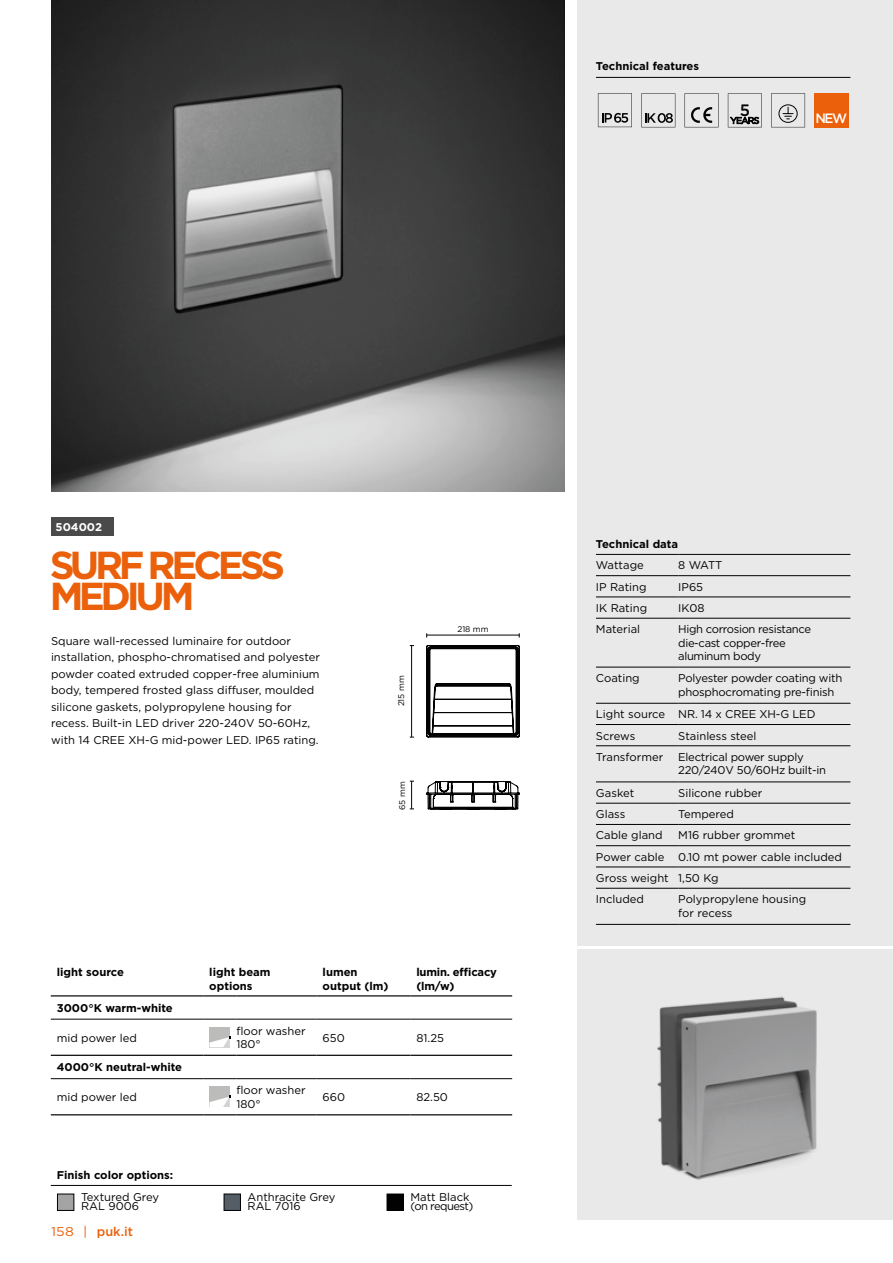
<style>
.page{position:relative;width:893px;height:1263px;background:#fff}
.page>*{position:absolute;margin:0;border:0;box-sizing:border-box;transform-origin:0 0}
.t1{font:700 39px/31.5px "Gotham";letter-spacing:-.11em;color:#eb600a}
.t2{font:500 16.5px "Gotham";color:#020203}
.t3{font:500 13.5px "Gotham";color:#fff}
.t4{font:500 12.75px "Gotham";color:#eb600a}
.t5{font:11.25px/16.5px "Gotham";color:#020203}
.t6{font:700 11.25px/13.5px "Gotham";color:#020203}
.t7{font:11.25px/13.5px "Gotham";letter-spacing:-.02em;color:#020203}
.t8{font:11.25px/13.5px "Gotham";letter-spacing:-.03em;color:#020203}
.t9{font:700 11.25px/13.5px "Gotham";letter-spacing:-.02em;color:#020203}
.t10{font:11.25px/9px "Gotham";letter-spacing:-.025em;color:#020203}
.t11{font:700 11.25px "Gotham";color:#020204}
.t12{font:700 11.25px "Gotham";color:#fff}
.t13{font:8.25px "Gotham";color:#020203}
.s1{font-weight:400}
</style>
<div class="page">
<div style="left:577px;top:0;width:316px;height:946px;background:#e9e9ea"></div>
<div style="left:577px;top:949px;width:316px;height:271px;background:#e9e9ea"></div>
<hr style="left:596px;top:77px;width:254px;height:1px;background:#020203">
<svg style="left:685px;top:93px;width:34px;height:34px"></svg>
<svg style="left:728px;top:93px;width:34px;height:34px"></svg>
<svg style="left:641px;top:93px;width:34px;height:34px"></svg>
<svg style="left:598px;top:93px;width:34px;height:34px"></svg>
<svg style="left:771px;top:93px;width:34px;height:34px"></svg>
<div style="left:814px;top:93px;width:34px;height:34px;background:#eb600a"></div>
<div style="left:51px;top:517px;width:63px;height:19px;background:#4b4a4b"></div>
<hr style="left:51px;top:995px;width:152px;height:1px;background:#020203">
<hr style="left:203px;top:995px;width:33px;height:1px;background:#020203">
<hr style="left:236px;top:995px;width:81px;height:1px;background:#020203">
<hr style="left:317px;top:995px;width:93px;height:1px;background:#020203">
<hr style="left:410px;top:995px;width:102px;height:1px;background:#020203">
<hr style="left:51px;top:1019px;width:152px;height:1px;background:#020203">
<hr style="left:203px;top:1019px;width:33px;height:1px;background:#020203">
<hr style="left:236px;top:1019px;width:81px;height:1px;background:#020203">
<hr style="left:317px;top:1019px;width:93px;height:1px;background:#020203">
<hr style="left:410px;top:1019px;width:102px;height:1px;background:#020203">
<hr style="left:51px;top:1078px;width:152px;height:1px;background:#020203">
<hr style="left:203px;top:1078px;width:33px;height:1px;background:#020203">
<hr style="left:236px;top:1078px;width:81px;height:1px;background:#020203">
<hr style="left:317px;top:1078px;width:93px;height:1px;background:#020203">
<hr style="left:410px;top:1078px;width:102px;height:1px;background:#020203">
<hr style="left:51px;top:1055px;width:152px;height:1px;background:#020203">
<hr style="left:203px;top:1055px;width:33px;height:1px;background:#020203">
<hr style="left:236px;top:1055px;width:81px;height:1px;background:#020203">
<hr style="left:317px;top:1055px;width:93px;height:1px;background:#020203">
<hr style="left:410px;top:1055px;width:102px;height:1px;background:#020203">
<hr style="left:51px;top:1114px;width:152px;height:1px;background:#020203">
<hr style="left:203px;top:1114px;width:33px;height:1px;background:#020203">
<hr style="left:236px;top:1114px;width:81px;height:1px;background:#020203">
<hr style="left:317px;top:1114px;width:93px;height:1px;background:#020203">
<hr style="left:410px;top:1114px;width:102px;height:1px;background:#020203">
<div style="left:209px;top:1026px;width:21px;height:21px;background:#bcbcbb"></div>
<svg style="left:209px;top:1036px;width:21px;height:11px"></svg>
<div style="left:209px;top:1086px;width:21px;height:21px;background:#bcbcbb"></div>
<svg style="left:209px;top:1095px;width:21px;height:12px"></svg>
<hr style="left:51px;top:1185px;width:461px;height:1px;background:#020203">
<div style="left:57px;top:1194px;width:17px;height:16px;background:#a4a4a5"></div>
<div style="left:57px;top:1194px;width:17px;height:17px;border:1px solid #020203"></div>
<div style="left:387px;top:1194px;width:16px;height:16px;background:#020203"></div>
<div style="left:387px;top:1194px;width:17px;height:17px;border:1px solid #020203"></div>
<hr style="left:596px;top:554px;width:82px;height:1px;background:#020203">
<hr style="left:678px;top:554px;width:172px;height:1px;background:#020203">
<hr style="left:596px;top:924px;width:82px;height:1px;background:#020203">
<hr style="left:678px;top:924px;width:172px;height:1px;background:#020203">
<hr style="left:596px;top:575px;width:82px;height:1px;background:#020203">
<hr style="left:678px;top:575px;width:172px;height:1px;background:#020203">
<hr style="left:596px;top:597px;width:82px;height:1px;background:#020203">
<hr style="left:678px;top:597px;width:172px;height:1px;background:#020203">
<hr style="left:596px;top:618px;width:82px;height:1px;background:#020203">
<hr style="left:678px;top:618px;width:172px;height:1px;background:#020203">
<hr style="left:596px;top:667px;width:82px;height:1px;background:#020203">
<hr style="left:678px;top:667px;width:172px;height:1px;background:#020203">
<hr style="left:596px;top:703px;width:82px;height:1px;background:#020203">
<hr style="left:678px;top:703px;width:172px;height:1px;background:#020203">
<hr style="left:596px;top:724px;width:82px;height:1px;background:#020203">
<hr style="left:678px;top:724px;width:172px;height:1px;background:#020203">
<hr style="left:596px;top:745px;width:82px;height:1px;background:#020203">
<hr style="left:678px;top:745px;width:172px;height:1px;background:#020203">
<hr style="left:596px;top:782px;width:82px;height:1px;background:#020203">
<hr style="left:678px;top:782px;width:172px;height:1px;background:#020203">
<hr style="left:596px;top:803px;width:82px;height:1px;background:#020203">
<hr style="left:678px;top:803px;width:172px;height:1px;background:#020203">
<hr style="left:596px;top:824px;width:82px;height:1px;background:#020203">
<hr style="left:678px;top:824px;width:172px;height:1px;background:#020203">
<hr style="left:596px;top:845px;width:82px;height:1px;background:#020203">
<hr style="left:678px;top:845px;width:172px;height:1px;background:#020203">
<hr style="left:596px;top:867px;width:82px;height:1px;background:#020203">
<hr style="left:678px;top:867px;width:172px;height:1px;background:#020203">
<hr style="left:596px;top:888px;width:82px;height:1px;background:#020203">
<hr style="left:678px;top:888px;width:172px;height:1px;background:#020203">
<div style="left:224px;top:1194px;width:16px;height:16px;background:#555e66"></div>
<div style="left:224px;top:1194px;width:17px;height:17px;border:1px solid #020203"></div>
<img style="left:51px;top:0;width:513px;height:491px">
<img style="left:657px;top:996px;width:160px;height:184px">
<svg style="left:426px;top:645px;width:94px;height:92px"></svg>
<svg style="left:426px;top:781px;width:94px;height:29px"></svg>
<hr style="left:426px;top:635px;width:93px;height:1px;background:#020203">
<hr style="left:411px;top:645px;width:1px;height:92px;background:#020203">
<svg style="left:410px;top:781px;width:4px;height:29px"></svg>
<p class="t6" style="left:596px;top:59px;width:105px">Technical features</p>
<h2 class="t2" style="left:740px;top:99px;width:12px">5</h2>
<p class="t3" style="left:815px;top:109px;width:33px">NEW</p>
<p class="t12" style="left:56px;top:520px;width:48px">504002</p>
<h1 class="t1" style="left:49px;top:549px;width:237px">SURF RECESS<br>MEDIUM</h1>
<p class="t5" style="left:51px;top:632px;width:270px">Square wall-recessed luminaire for outdoor installation, phospho-chromatised and polyester powder coated extruded copper-free aluminium body, tempered frosted glass diffuser, moulded silicone gaskets, polypropylene housing for recess. Built-in LED driver 220-240V 50-60Hz, with 14 CREE XH-G mid-power LED. IP65 rating.</p>
<p class="t13" style="left:396px;top:706px;width:33px;rotate:-90deg">215 mm</p>
<p class="t13" style="left:397px;top:810px;width:30px;rotate:-90deg">65 mm</p>
<p class="t13" style="left:457px;top:623px;width:33px">218 mm</p>
<p class="t6" style="left:57px;top:965px;width:69px">light source</p>
<p class="t6" style="left:209px;top:965px;width:63px">light beam options</p>
<p class="t6" style="left:323px;top:965px;width:67px">lumen output (lm)</p>
<p class="t9" style="left:416px;top:965px;width:82px">lumin. efficacy (lm/w)</p>
<p class="t6" style="left:57px;top:1001px;width:118px">3000°K warm-white</p>
<p class="t5" style="left:57px;top:1029px;width:82px">mid power led</p>
<p class="t5" style="left:236px;top:1024px;width:71px;line-height:13.5px">floor washer<br>180°</p>
<p class="t5" style="left:323px;top:1029px;width:24px">650</p>
<p class="t5" style="left:416px;top:1029px;width:29px">81.25</p>
<p class="t6" style="left:57px;top:1061px;width:127px">4000°K neutral-white</p>
<p class="t5" style="left:57px;top:1089px;width:82px">mid power led</p>
<p class="t5" style="left:236px;top:1083px;width:71px;line-height:13.5px">floor washer<br>180°</p>
<p class="t5" style="left:323px;top:1089px;width:24px">660</p>
<p class="t5" style="left:416px;top:1089px;width:33px">82.50</p>
<p class="t6" style="left:57px;top:1168px;width:118px">Finish color options:</p>
<p class="t5" style="left:81px;top:1192px;width:80px;line-height:9px">Textured Grey<br>RAL 9006</p>
<p class="t10" style="left:410px;top:1192px;width:64px">Matt Black (on request)</p>
<p class="t5" style="left:248px;top:1192px;width:90px;line-height:9px">Anthracite Grey<br>RAL 7016</p>
<p class="t4" style="left:51px;top:1223px;width:83px"><span class="s1">158 |</span> puk.it</p>
<p class="t11" style="left:596px;top:537px;width:84px">Technical data</p>
<p class="t5" style="left:596px;top:557px;width:49px">Wattage</p>
<p class="t5" style="left:678px;top:557px;width:46px">8 WATT</p>
<p class="t5" style="left:596px;top:578px;width:52px">IP Rating</p>
<p class="t5" style="left:678px;top:578px;width:26px">IP65</p>
<p class="t5" style="left:596px;top:599px;width:53px">IK Rating</p>
<p class="t5" style="left:678px;top:599px;width:28px">IK08</p>
<p class="t5" style="left:596px;top:621px;width:46px">Material</p>
<p class="t8" style="left:678px;top:622px;width:134px">High corrosion resistance die-cast copper-free aluminum body</p>
<p class="t5" style="left:596px;top:670px;width:45px">Coating</p>
<p class="t7" style="left:678px;top:671px;width:166px">Polyester powder coating with phosphocromating pre-finish</p>
<p class="t5" style="left:596px;top:703px;width:221px;line-height:21.3px">Light source NR. 14 x CREE XH-G LED<br>Screws</p>
<p class="t5" style="left:678px;top:727px;width:80px">Stainless steel</p>
<p class="t5" style="left:596px;top:748px;width:69px">Transformer</p>
<p class="t7" style="left:678px;top:750px;width:149px">Electrical power supply<br>220/240V 50/60Hz built-in</p>
<p class="t5" style="left:596px;top:784px;width:40px">Gasket</p>
<p class="t5" style="left:678px;top:784px;width:86px">Silicone rubber</p>
<p class="t5" style="left:596px;top:806px;width:31px">Glass</p>
<p class="t5" style="left:678px;top:806px;width:57px">Tempered</p>
<p class="t5" style="left:596px;top:827px;width:68px">Cable gland</p>
<p class="t5" style="left:596px;top:824px;width:248px;line-height:21.3px;text-indent:82px">M16 rubber grommet<br>Power cable 0.10 mt power cable included<br>Gross weight 1,50 Kg<br>Included</p>
<p class="t5" style="left:678px;top:892px;width:129px;line-height:13.5px">Polypropylene housing for recess</p>
</div>
